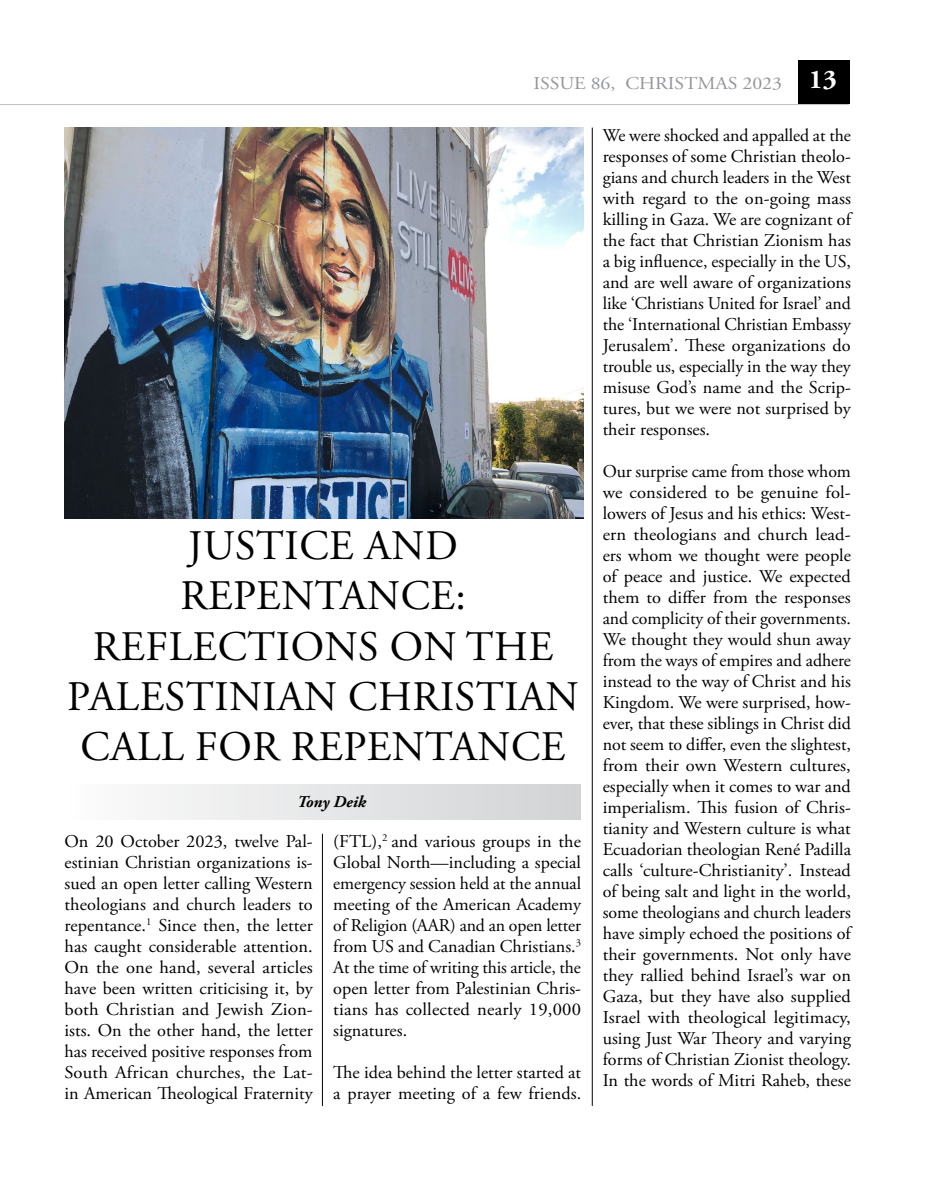
<style>
.page{position:relative;width:936px;height:1191px;background:#fff}
.page>*{position:absolute;margin:0;border:0;box-sizing:border-box;transform-origin:0 0}
.t1{font:42px/50.4px "Adobe Garamond Pro";letter-spacing:.015em;color:#000;text-align:center}
.t2{font:18px/21px "Adobe Garamond Pro";color:#000;text-align:justify}
.t3{font:18px "Adobe Garamond Pro";color:#939598;scale:1.1 1}
.t4{font:italic 700 16.5px "Adobe Garamond Pro";color:#000}
.s1{font-weight:700;font-size:27px;color:#fff}
</style>
<div class="page">
<hr style="left:0;top:104px;width:848px;height:1px;background:#bcbec0">
<div style="left:797px;top:60px;width:52px;height:44px;background:#000"></div>
<hr style="left:592px;top:128px;width:1px;height:978px;background:#000">
<hr style="left:322px;top:833px;width:1px;height:273px;background:#000">
<div style="left:64px;top:784px;width:516px;height:35px;background:linear-gradient(to right,#fcfcfd,#d1d3d4)"></div>
<img style="left:65px;top:128px;width:518px;height:391px">
<p class="t3" style="left:533px;top:72px;width:277px">ISSUE 86, CHRISTMAS 2023 <span class="s1">13</span></p>
<h1 class="t1" style="left:67px;top:522px;width:513px">JUSTICE AND<br>REPENTANCE:<br>REFLECTIONS ON THE<br>PALESTINIAN CHRISTIAN<br>CALL FOR REPENTANCE</h1>
<p class="t4" style="left:297px;top:792px;width:70px">Tony Deik</p>
<p class="t2" style="left:65px;top:831px;width:250px">On 20 October 2023, twelve Pal&shy;estinian Christian organizations is&shy;sued an open letter calling Western theologians and church leaders to repentance.<sup>1</sup> Since then, the letter has caught considerable attention.<br>On the one hand, several articles have been written criticising it, by both Christian and Jewish Zion&shy;ists. On the other hand, the letter has received positive responses from South African churches, the Lat&shy;in American Theological Fraternity</p>
<p class="t2" style="left:333px;top:831px;width:249px">(FTL),<sup>2</sup> and various groups in the Global North—including a special emergency session held at the annual meeting of the American Academy of Religion (AAR) and an open letter from US and Canadian Christians.<sup>3<br></sup>At the time of writing this article, the open letter from Palestinian Chris&shy;tians has collected nearly 19,000 signatures.</p>
<p class="t2" style="left:333px;top:1062px;width:249px">The idea behind the letter started at a prayer meeting of a few friends.</p>
<p class="t2" style="left:602px;top:125px;width:250px">We were shocked and appalled at the responses of some Christian theolo&shy;gians and church leaders in the West with regard to the on-going mass killing in Gaza. We are cognizant of the fact that Christian Zionism has a big influence, especially in the US, and are well aware of organizations like ‘Christians United for Israel’ and the ‘International Christian Embassy Jerusalem’. These organizations do trouble us, especially in the way they misuse God’s name and the Scrip&shy;tures, but we were not surprised by their responses.</p>
<p class="t2" style="left:602px;top:461px;width:250px">Our surprise came from those whom we considered to be genuine fol&shy;lowers of Jesus and his ethics: West&shy;ern theologians and church lead&shy;ers whom we thought were people of peace and justice. We expected them to differ from the responses and complicity of their governments.<br>We thought they would shun away from the ways of empires and adhere instead to the way of Christ and his Kingdom. We were surprised, how&shy;ever, that these siblings in Christ did not seem to differ, even the slightest, from their own Western cultures, especially when it comes to war and imperialism. This fusion of Chris&shy;tianity and Western culture is what Ecuadorian theologian René Padilla calls ‘culture-Christianity’. Instead of being salt and light in the world, some theologians and church leaders have simply echoed the positions of their governments. Not only have they rallied behind Israel’s war on Gaza, but they have also supplied Israel with theological legitimacy, using Just War Theory and varying forms of Christian Zionist theology.<br>In the words of Mitri Raheb, these</p>
</div>
